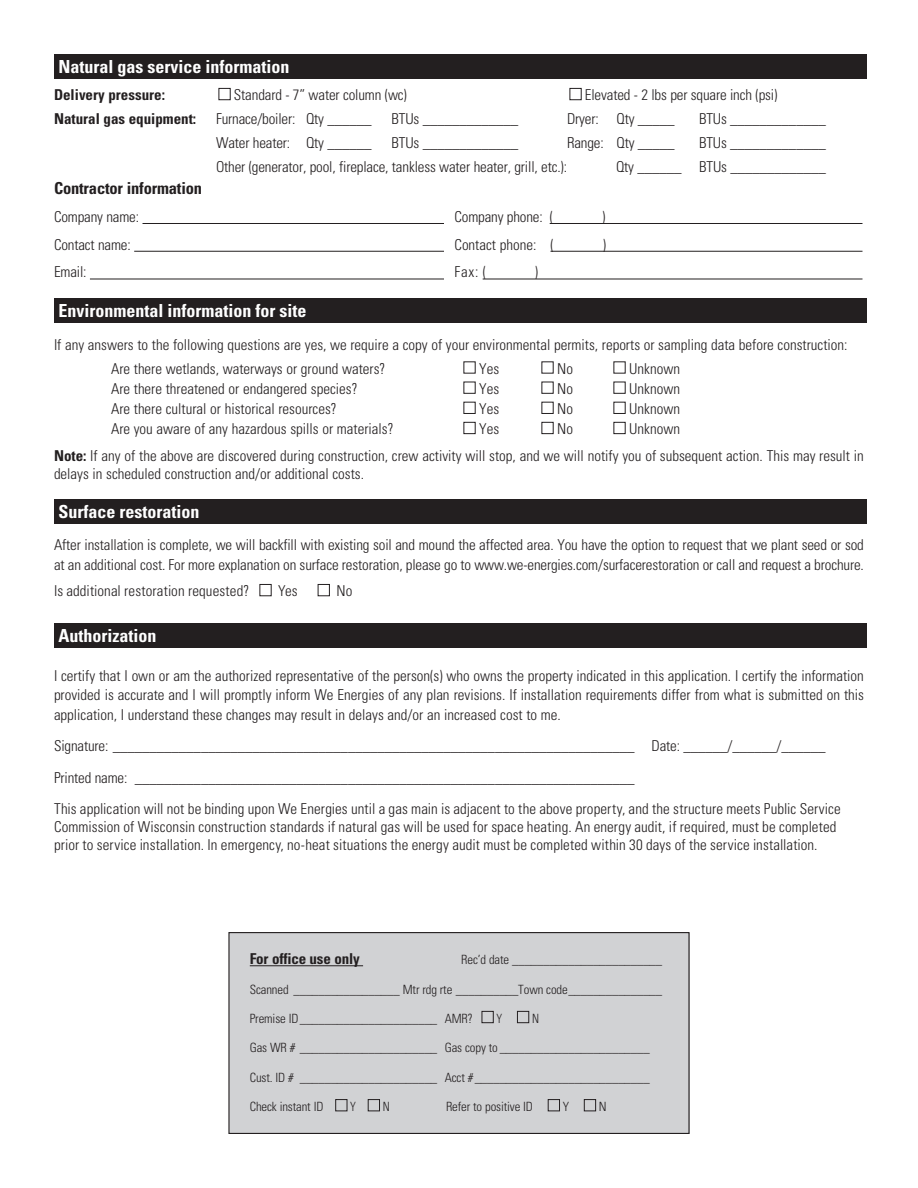
<style>
.page{position:relative;width:918px;height:1188px;background:#fff}
.page>*{position:absolute;margin:0;border:0;box-sizing:border-box;transform-origin:0 0}
.t1{font:700 condensed 18px "Univers LT Std";color:#fff}
.heads{font:700 condensed 16.5px "Univers LT Std";letter-spacing:-.01em;color:#231f20}
.heads-2{font:300 condensed 15px/18px "Univers LT Std";color:#231f20}
.tab13{font:300 condensed 15px "Univers LT Std";letter-spacing:-.01em;color:#231f20}
.tab13-2{font:700 condensed 15px "Univers LT Std";color:#231f20}
.heads-3{font:700 condensed 15px "Univers LT Std";color:#231f20}
.tab13-3{font:300 condensed 12.75px "Univers LT Std";letter-spacing:-.01em;color:#231f20}
.tab13-4{font:300 condensed 12.75px "Univers LT Std";letter-spacing:-.01em;color:#231f20;scale:.9 1}
.s1{font-weight:700}
</style>
<div class="page">
<hr style="left:143px;top:223px;width:301px;height:1px;background:#231f20">
<hr style="left:550px;top:223px;width:312px;height:1px;background:#231f20">
<hr style="left:134px;top:251px;width:310px;height:1px;background:#231f20">
<hr style="left:550px;top:251px;width:312px;height:1px;background:#231f20">
<hr style="left:90px;top:279px;width:354px;height:1px;background:#231f20">
<hr style="left:483px;top:279px;width:380px;height:1px;background:#231f20">
<div style="left:54px;top:54px;width:812px;height:24px;background:#231f20"></div>
<div style="left:219px;top:88px;width:12px;height:12px;border:1px solid #231f20"></div>
<div style="left:570px;top:88px;width:12px;height:12px;border:1px solid #231f20"></div>
<div style="left:54px;top:299px;width:812px;height:24px;background:#231f20"></div>
<div style="left:464px;top:382px;width:12px;height:12px;border:1px solid #231f20"></div>
<div style="left:542px;top:382px;width:12px;height:12px;border:1px solid #231f20"></div>
<div style="left:614px;top:382px;width:12px;height:12px;border:1px solid #231f20"></div>
<div style="left:464px;top:402px;width:12px;height:12px;border:1px solid #231f20"></div>
<div style="left:542px;top:402px;width:12px;height:12px;border:1px solid #231f20"></div>
<div style="left:614px;top:402px;width:12px;height:12px;border:1px solid #231f20"></div>
<div style="left:464px;top:422px;width:12px;height:12px;border:1px solid #231f20"></div>
<div style="left:542px;top:422px;width:12px;height:12px;border:1px solid #231f20"></div>
<div style="left:614px;top:422px;width:12px;height:12px;border:1px solid #231f20"></div>
<div style="left:54px;top:500px;width:812px;height:24px;background:#231f20"></div>
<div style="left:259px;top:584px;width:13px;height:12px;border:1px solid #231f20"></div>
<div style="left:318px;top:584px;width:12px;height:12px;border:1px solid #231f20"></div>
<div style="left:54px;top:623px;width:812px;height:25px;background:#231f20"></div>
<div style="left:229px;top:933px;width:460px;height:200px;background:#d1d2d4"></div>
<hr style="left:250px;top:965px;width:113px;height:1px;background:#231f20">
<div style="left:482px;top:1011px;width:12px;height:12px;border:1px solid #231f20"></div>
<div style="left:517px;top:1011px;width:12px;height:12px;border:1px solid #231f20"></div>
<div style="left:335px;top:1099px;width:12px;height:12px;border:1px solid #231f20"></div>
<div style="left:368px;top:1099px;width:12px;height:12px;border:1px solid #231f20"></div>
<div style="left:548px;top:1099px;width:12px;height:12px;border:1px solid #231f20"></div>
<div style="left:584px;top:1099px;width:12px;height:12px;border:1px solid #231f20"></div>
<div style="left:228px;top:932px;width:462px;height:202px;border:1px solid #231f20"></div>
<p class="t1" style="left:58px;top:55px;width:232px">Natural gas service information</p>
<p class="heads-3" style="left:54px;top:86px;width:113px">Delivery pressure:</p>
<p class="heads-2" style="left:234px;top:86px;width:174px">Standard - 7” water column (wc)</p>
<p class="heads-2" style="left:585px;top:86px;width:194px">Elevated - 2 lbs per square inch (psi)</p>
<p class="tab13-2" style="left:54px;top:110px;width:144px">Natural gas equipment:</p>
<p class="tab13" style="left:216px;top:110px;width:157px">Furnace/boiler: Qty ______</p>
<p class="tab13" style="left:392px;top:110px;width:128px">BTUs _____________</p>
<p class="tab13" style="left:567px;top:110px;width:109px">Dryer: Qty _____</p>
<p class="tab13" style="left:699px;top:110px;width:128px">BTUs _____________</p>
<p class="tab13" style="left:216px;top:134px;width:157px">Water heater: Qty ______</p>
<p class="tab13" style="left:392px;top:134px;width:128px">BTUs _____________</p>
<p class="tab13" style="left:567px;top:134px;width:109px">Range: Qty _____</p>
<p class="tab13" style="left:699px;top:134px;width:128px">BTUs _____________</p>
<p class="tab13" style="left:216px;top:158px;width:353px">Other (generator, pool, fireplace, tankless water heater, grill, etc.):</p>
<p class="tab13" style="left:616px;top:158px;width:212px">Qty ______ BTUs _____________</p>
<p class="heads" style="left:54px;top:178px;width:150px">Contractor information</p>
<p class="heads-2" style="left:54px;top:208px;width:87px">Company name:</p>
<p class="heads-2" style="left:454px;top:208px;width:100px">Company phone: (</p>
<p class="heads-2" style="left:602px;top:208px;width:5px">)</p>
<p class="heads-2" style="left:54px;top:235px;width:78px">Contact name:</p>
<p class="heads-2" style="left:454px;top:235px;width:101px">Contact phone: (</p>
<p class="heads-2" style="left:603px;top:235px;width:5px">)</p>
<p class="heads-2" style="left:54px;top:263px;width:34px">Email:</p>
<p class="heads-2" style="left:454px;top:263px;width:33px">Fax: (</p>
<p class="heads-2" style="left:535px;top:263px;width:5px">)</p>
<p class="t1" style="left:58px;top:300px;width:249px">Environmental information for site</p>
<p class="heads-2" style="left:54px;top:335px;width:795px">If any answers to the following questions are yes, we require a copy of your environmental permits, reports or sampling data before construction:</p>
<p class="heads-2" style="left:111px;top:359px;width:276px">Are there wetlands, waterways or ground waters?</p>
<p class="heads-2" style="left:479px;top:359px;width:21px">Yes</p>
<p class="heads-2" style="left:557px;top:359px;width:17px">No</p>
<p class="heads-2" style="left:629px;top:359px;width:52px">Unknown</p>
<p class="heads-2" style="left:111px;top:379px;width:248px">Are there threatened or endangered species?</p>
<p class="heads-2" style="left:479px;top:379px;width:21px">Yes</p>
<p class="heads-2" style="left:557px;top:379px;width:17px">No</p>
<p class="heads-2" style="left:629px;top:379px;width:52px">Unknown</p>
<p class="heads-2" style="left:111px;top:400px;width:227px">Are there cultural or historical resources?</p>
<p class="heads-2" style="left:479px;top:400px;width:21px">Yes</p>
<p class="heads-2" style="left:557px;top:400px;width:17px">No</p>
<p class="heads-2" style="left:629px;top:400px;width:52px">Unknown</p>
<p class="heads-2" style="left:111px;top:420px;width:284px">Are you aware of any hazardous spills or materials?</p>
<p class="heads-2" style="left:479px;top:420px;width:21px">Yes</p>
<p class="heads-2" style="left:557px;top:420px;width:17px">No</p>
<p class="heads-2" style="left:629px;top:420px;width:52px">Unknown</p>
<p class="heads-2" style="left:54px;top:447px;width:811px"><span class="s1">Note:</span> If any of the above are discovered during construction, crew activity will stop, and we will notify you of subsequent action. This may result in delays in scheduled construction and/or additional costs.</p>
<p class="t1" style="left:58px;top:501px;width:142px">Surface restoration</p>
<p class="heads-2" style="left:54px;top:535px;width:811px;line-height:19.5px">After installation is complete, we will backfill with existing soil and mound the affected area. You have the option to request that we plant seed or sod at an additional cost. For more explanation on surface restoration, please go to www.we-energies.com/surfacerestoration or call and request a brochure.</p>
<p class="heads-2" style="left:54px;top:582px;width:197px">Is additional restoration requested?</p>
<p class="heads-2" style="left:278px;top:582px;width:21px">Yes</p>
<p class="heads-2" style="left:336px;top:582px;width:17px">No</p>
<p class="t1" style="left:58px;top:625px;width:100px">Authorization</p>
<p class="heads-2" style="left:54px;top:666px;width:812px;line-height:19.5px;text-align:justify">I certify that I own or am the authorized representative of the person(s) who owns the property indicated in this application. I certify the information provided is accurate and I will promptly inform We Energies of any plan revisions. If installation requirements differ from what is submitted on this application, I understand these changes may result in delays and/or an increased cost to me.</p>
<p class="heads-2" style="left:54px;top:737px;width:773px">Signature: _______________________________________________________________________ Date: ______/______/______</p>
<p class="heads-2" style="left:54px;top:768px;width:582px">Printed name: ____________________________________________________________________</p>
<p class="heads-2" style="left:54px;top:800px;width:788px">This application will not be binding upon We Energies until a gas main is adjacent to the above property, and the structure meets Public Service<br>Commission of Wisconsin construction standards if natural gas will be used for space heating. An energy audit, if required, must be completed prior to service installation. In emergency, no-heat situations the energy audit must be completed within 30 days of the service installation.</p>
<p class="tab13-2" style="left:250px;top:950px;width:111px">For office use only</p>
<p class="tab13-3" style="left:461px;top:952px;width:49px">Rec’d date</p>
<p class="tab13-3" style="left:250px;top:982px;width:414px">Scanned _________________ Mtr rdg rte __________Town code_______________</p>
<p class="tab13-3" style="left:250px;top:1011px;width:224px">Premise ID______________________ AMR?</p>
<p class="tab13-4" style="left:497px;top:1011px;width:8px">Y</p>
<p class="tab13-4" style="left:532px;top:1011px;width:9px">N</p>
<p class="tab13-3" style="left:250px;top:1040px;width:401px">Gas WR # ______________________ Gas copy to ________________________</p>
<p class="tab13-3" style="left:250px;top:1070px;width:401px">Cust. ID # ______________________ Acct #____________________________</p>
<p class="tab13-3" style="left:250px;top:1099px;width:75px">Check instant ID</p>
<p class="tab13-4" style="left:350px;top:1099px;width:8px">Y</p>
<p class="tab13-4" style="left:383px;top:1099px;width:9px">N</p>
<p class="tab13-3" style="left:446px;top:1099px;width:88px">Refer to positive ID</p>
<p class="tab13-3" style="left:563px;top:1099px;width:8px">Y</p>
<p class="tab13-3" style="left:599px;top:1099px;width:9px">N</p>
</div>
